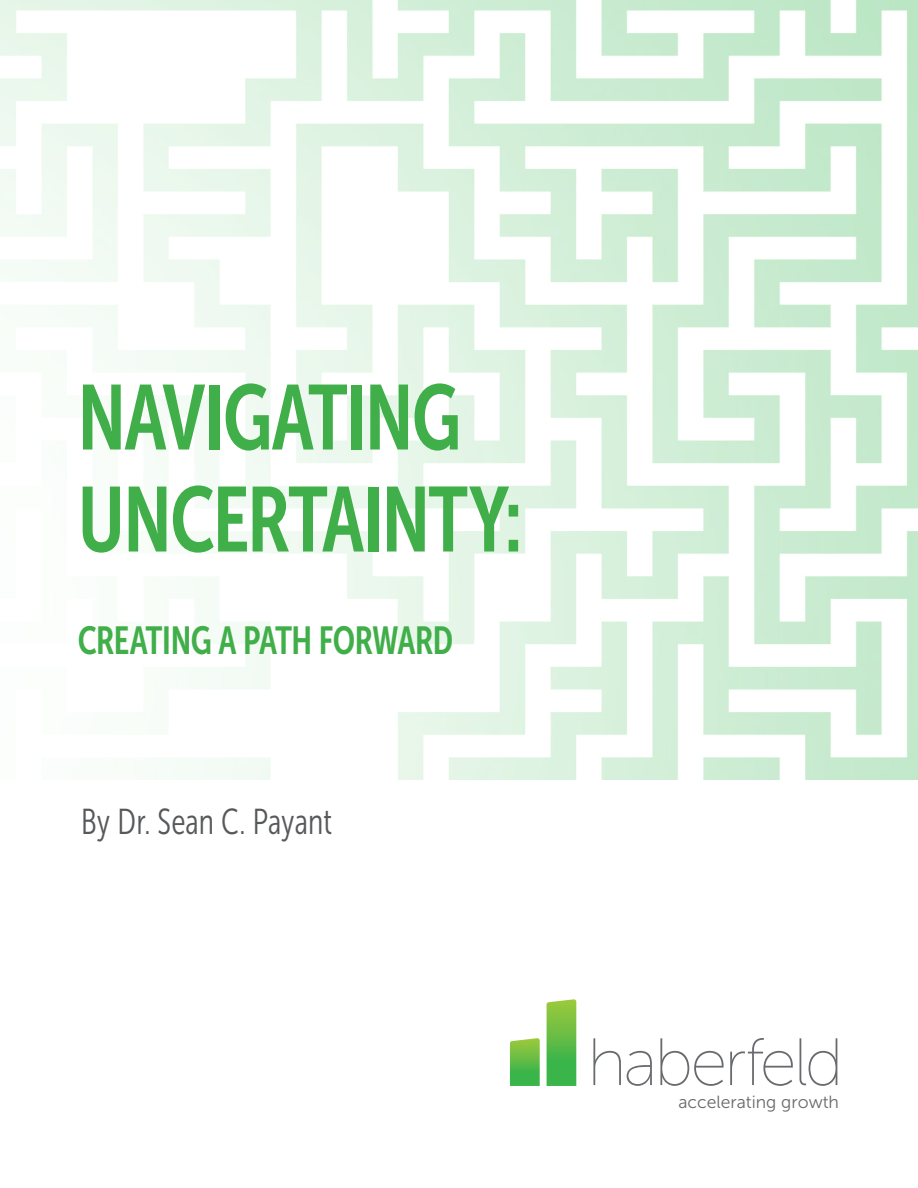
<style>
.page{position:relative;width:918px;height:1188px;background:#fff}
.page>*{position:absolute;margin:0;border:0;box-sizing:border-box;transform-origin:0 0}
.t1{font:91.5px/102px "Museo Sans Cond 700";letter-spacing:-.02em;color:#40ae49;scale:.9 1}
.t2{font:39px "Museo Sans Cond 700";letter-spacing:-.015em;color:#40ae49;scale:.9 1}
.t3{font:36px "Museo Sans Cond 300";letter-spacing:.005em;color:#57585a;scale:.9 1}
.t4{font:17.55px "Museo Sans 300";color:#686a6d}
</style>
<div class="page">
<svg style="left:510px;top:1038px;width:30px;height:48px"></svg>
<svg style="left:547px;top:999px;width:29px;height:87px;background:#62bd49"></svg>
<svg style="left:593px;top:1038px;width:28px;height:47px"></svg>
<svg style="left:627px;top:1051px;width:25px;height:35px"></svg>
<svg style="left:660px;top:1038px;width:64px;height:48px"></svg>
<svg style="left:730px;top:1038px;width:63px;height:48px"></svg>
<svg style="left:800px;top:1038px;width:37px;height:48px"></svg>
<img style="left:0;top:0;width:918px;height:780px">
<p class="t1" style="left:78px;top:367px;width:496px">NAVIGATING<br>UNCERTAINTY:</p>
<p class="t2" style="left:78px;top:618px;width:419px">CREATING A PATH FORWARD</p>
<p class="t3" style="left:81px;top:802px;width:280px">By Dr. Sean C. Payant</p>
<p class="t4" style="left:678px;top:1092px;width:162px">accelerating growth</p>
</div>
